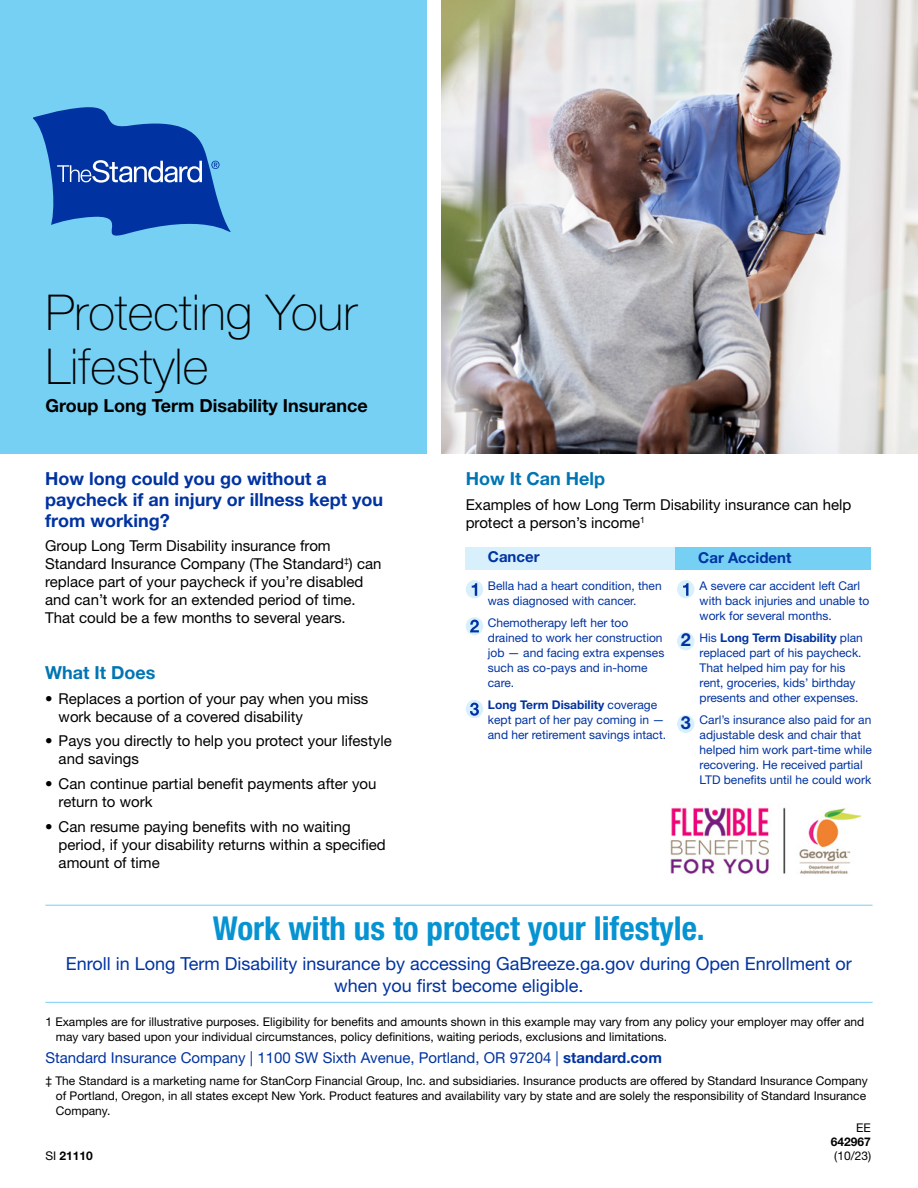
<style>
.page{position:relative;width:918px;height:1188px;background:#fff}
.page>*{position:absolute;margin:0;border:0;box-sizing:border-box;transform-origin:0 0}
.t1{font:100 49.5px/54px "Helvetica Neue LT Std";color:#000}
.t2{font:700 condensed 33px "Helvetica Neue LT Std";color:#0693d1}
.t3{font:18px/22.5px "Helvetica Neue LT Std";color:#0033a1;text-align:center}
.t4{font:700 18px/21px "Helvetica Neue LT Std";color:#0033a1}
.t5{font:700 18px "Helvetica Neue LT Std";color:#000}
.t6{font:700 18px "Helvetica Neue LT Std";color:#0075b3}
.t7{font:15px/18px "Helvetica Neue LT Std";color:#000}
.t8{font:15px "Helvetica Neue LT Std";color:#0033a1}
.t9{font:700 15px "Helvetica Neue LT Std";color:#0033a1}
.t10{font:12px/15px "Helvetica Neue LT Std";color:#0033a1}
.t11{font:12px/15px "Helvetica Neue LT Std";color:#000}
.t12{font:700 12px "Helvetica Neue LT Std";color:#000}
.s1{font-weight:700}
.s2{font-weight:700;font-size:18px}
.s3{font-weight:400}
</style>
<div class="page">
<div style="left:0;top:0;width:427px;height:454px;background:#75d0f4"></div>
<img style="left:442px;top:0;width:476px;height:454px">
<svg style="left:33px;top:107px;width:198px;height:129px"></svg>
<div style="left:466px;top:547px;width:209px;height:22px;background:#d7f0fc"></div>
<div style="left:675px;top:547px;width:196px;height:22px;background:#75d0f4"></div>
<hr style="left:45px;top:905px;width:828px;height:1px;background:#75d0f4">
<hr style="left:45px;top:1002px;width:828px;height:1px;background:#75d0f4">
<div style="left:677px;top:632px;width:17px;height:18px;background:#d7f0fc;border-radius:50%"></div>
<div style="left:677px;top:715px;width:17px;height:18px;background:#d7f0fc;border-radius:50%"></div>
<div style="left:466px;top:580px;width:17px;height:18px;background:#d7f0fc;border-radius:50%"></div>
<svg style="left:472px;top:583px;width:5px;height:13px"></svg>
<div style="left:466px;top:617px;width:17px;height:18px;background:#d7f0fc;border-radius:50%"></div>
<svg style="left:470px;top:620px;width:9px;height:12px"></svg>
<div style="left:466px;top:700px;width:17px;height:18px;background:#d7f0fc;border-radius:50%"></div>
<svg style="left:470px;top:703px;width:9px;height:13px"></svg>
<div style="left:677px;top:580px;width:17px;height:18px;background:#d7f0fc;border-radius:50%"></div>
<svg style="left:683px;top:583px;width:5px;height:13px"></svg>
<img style="left:670px;top:807px;width:192px;height:67px">
<h1 class="t1" style="left:45px;top:285px;width:313px">Protecting Your<br>Lifestyle</h1>
<h3 class="t5" style="left:45px;top:394px;width:324px">Group Long Term Disability Insurance</h3>
<h3 class="t4" style="left:45px;top:467px;width:339px">How long could you go without a paycheck if an injury or illness kept you from working?</h3>
<p class="t7" style="left:45px;top:537px;width:338px">Group Long Term Disability insurance from<br>Standard Insurance Company (The Standard<sup>‡</sup>) can</p>
<p class="t7" style="left:45px;top:573px;width:320px">replace part of your paycheck if you’re disabled and can’t work for an extended period of time.<br>That could be a few months to several years.</p>
<h3 class="t6" style="left:45px;top:661px;width:112px">What It Does</h3>
<p class="t7" style="left:59px;top:689px;width:311px;text-indent:-14px">• Replaces a portion of your pay when you miss work because of a covered disability</p>
<p class="t7" style="left:59px;top:732px;width:335px;text-indent:-14px">• Pays you directly to help you protect your lifestyle and savings</p>
<p class="t7" style="left:59px;top:775px;width:319px;text-indent:-14px">• Can continue partial benefit payments after you return to work</p>
<p class="t7" style="left:59px;top:817px;width:329px;text-indent:-14px">• Can resume paying benefits with no waiting period, if your disability returns within a specified amount of time</p>
<h3 class="t6" style="left:466px;top:468px;width:141px">How It Can Help</h3>
<p class="t7" style="left:466px;top:496px;width:387px">Examples of how Long Term Disability insurance can help protect a person’s income<sup>1</sup></p>
<p class="t9" style="left:488px;top:548px;width:53px">Cancer</p>
<p class="t10" style="left:488px;top:578px;width:175px">Bella had a heart condition, then was diagnosed with cancer.</p>
<p class="t10" style="left:488px;top:615px;width:178px">Chemotherapy left her too drained to work her construction job — and facing extra expenses such as co-pays and in-home care.</p>
<p class="t10" style="left:488px;top:697px;width:180px"><span class="s1">Long Term Disability</span> coverage kept part of her pay coming in — and her retirement savings intact.</p>
<p class="t9" style="left:698px;top:548px;width:95px">Car Accident</p>
<p class="t10" style="left:700px;top:578px;width:171px">A severe car accident left Carl with back injuries and unable to work for several months.</p>
<p class="t10" style="left:700px;top:630px;width:165px;text-indent:-19px"><span class="s2">2</span> His <span class="s1">Long Term Disability</span> plan replaced part of his paycheck.<br>That helped him pay for his rent, groceries, kids’ birthday presents and other expenses.</p>
<p class="t10" style="left:700px;top:712px;width:174px;text-indent:-19px"><span class="s2">3</span> Carl’s insurance also paid for an adjustable desk and chair that helped him work part-time while recovering. He received partial<br>LTD benefits until he could work</p>
<h2 class="t2" style="left:213px;top:909px;width:493px">Work with us to protect your lifestyle.</h2>
<h3 class="t3" style="left:66px;top:952px;width:788px">Enroll in Long Term Disability insurance by accessing GaBreeze.ga.gov during Open Enrollment or when you first become eligible.</h3>
<p class="t11" style="left:56px;top:1014px;width:810px;text-indent:-11px">1 Examples are for illustrative purposes. Eligibility for benefits and amounts shown in this example may vary from any policy your employer may offer and may vary based upon your individual circumstances, policy definitions, waiting periods, exclusions and limitations.</p>
<p class="t8" style="left:45px;top:1049px;width:618px">Standard Insurance Company | 1100 SW Sixth Avenue, Portland, OR 97204 | <span class="s1">standard.com</span></p>
<p class="t11" style="left:56px;top:1073px;width:813px;text-indent:-11px">‡ The Standard is a marketing name for StanCorp Financial Group, Inc. and subsidiaries. Insurance products are offered by Standard Insurance Company of Portland, Oregon, in all states except New York. Product features and availability vary by state and are solely the responsibility of Standard Insurance<br>Company.</p>
<p class="t12" style="left:45px;top:1148px;width:49px"><span class="s3">SI</span> 21110</p>
<p class="t11" style="left:856px;top:1120px;width:16px">EE</p>
<p class="t12" style="left:831px;top:1134px;width:42px">642967</p>
<p class="t11" style="left:834px;top:1148px;width:38px">(10/23)</p>
</div>
